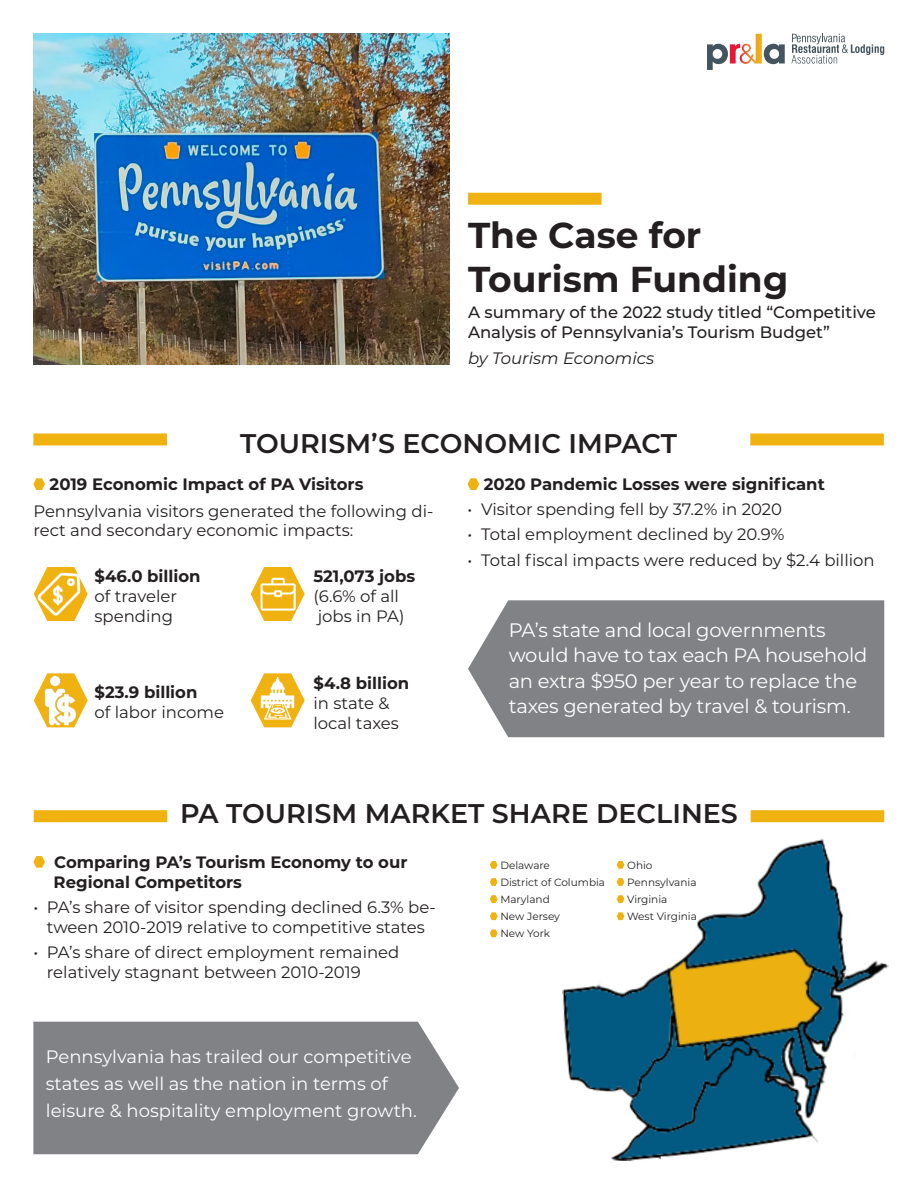
<style>
.page{position:relative;width:918px;height:1188px;background:#fff}
.page>*{position:absolute;margin:0;border:0;box-sizing:border-box;transform-origin:0 0}
.t1{font:700 36px/43.2px "Montserrat";color:#231f20}
.t2{font:600 27px "Montserrat";color:#231f20}
.body_text{font:19.5px/25.5px "Montserrat";letter-spacing:-.01em;color:#fff}
.body_text-2{font:18px/27px "Montserrat";color:#fff}
.bullettext{font:16.5px/19.8px "Montserrat";color:#231f20;text-align:center}
.body_text-3{font:16.5px/19.8px "Montserrat";color:#231f20}
.subhead1{font:700 16.5px/19.8px "Montserrat";color:#231f20}
.t3{font:500 16.5px/19.8px "Montserrat";color:#231f20}
.t4{font:italic 16.5px "Montserrat";color:#231f20}
.body_text-4{font:10.5px "Montserrat";color:#231f20}
.s1{font-weight:700}
</style>
<div class="page">
<img style="left:34px;top:34px;width:415px;height:330px">
<div style="left:468px;top:193px;width:134px;height:12px;background:#efb211"></div>
<svg style="left:791px;top:34px;width:93px;height:30px"></svg>
<svg style="left:707px;top:34px;width:78px;height:36px"></svg>
<div style="left:34px;top:810px;width:133px;height:12px;background:#efb211"></div>
<div style="left:751px;top:810px;width:133px;height:12px;background:#efb211"></div>
<svg style="left:34px;top:567px;width:54px;height:54px"></svg>
<div style="left:33px;top:433px;width:134px;height:12px;background:#efb211"></div>
<div style="left:750px;top:433px;width:134px;height:12px;background:#efb211"></div>
<svg style="left:33px;top:478px;width:12px;height:12px"></svg>
<svg style="left:468px;top:478px;width:11px;height:12px"></svg>
<div style="left:468px;top:600px;width:416px;height:137px;background:#808285"></div>
<img style="left:562px;top:838px;width:327px;height:324px">
<svg style="left:490px;top:861px;width:8px;height:8px"></svg>
<svg style="left:490px;top:878px;width:8px;height:8px"></svg>
<svg style="left:490px;top:895px;width:8px;height:8px"></svg>
<svg style="left:490px;top:912px;width:8px;height:8px"></svg>
<svg style="left:490px;top:929px;width:8px;height:8px"></svg>
<svg style="left:33px;top:856px;width:12px;height:12px"></svg>
<div style="left:33px;top:1022px;width:426px;height:132px;background:#808285"></div>
<svg style="left:617px;top:861px;width:7px;height:8px"></svg>
<svg style="left:617px;top:878px;width:7px;height:8px"></svg>
<svg style="left:617px;top:895px;width:7px;height:8px"></svg>
<svg style="left:617px;top:912px;width:7px;height:8px"></svg>
<svg style="left:251px;top:567px;width:54px;height:54px"></svg>
<svg style="left:251px;top:673px;width:54px;height:54px"></svg>
<img style="left:259px;top:578px;width:37px;height:32px">
<img style="left:34px;top:673px;width:54px;height:54px">
<img style="left:38px;top:573px;width:42px;height:42px">
<img style="left:261px;top:678px;width:34px;height:42px">
<p class="t1" style="left:468px;top:212px;width:322px">The Case for<br>Tourism Funding</p>
<p class="t3" style="left:468px;top:302px;width:410px">A summary of the 2022 study titled “Competitive<br>Analysis of Pennsylvania’s Tourism Budget”</p>
<p class="t4" style="left:468px;top:347px;width:188px">by Tourism Economics</p>
<p class="t2" style="left:240px;top:424px;width:438px">TOURISM’S ECONOMIC IMPACT</p>
<p class="subhead1" style="left:50px;top:473px;width:315px">2019 Economic Impact of PA Visitors</p>
<p class="body_text-3" style="left:33px;top:500px;width:402px">Pennsylvania visitors generated the following di&shy;rect and secondary economic impacts:</p>
<p class="subhead1" style="left:484px;top:473px;width:342px">2020 Pandemic Losses were significant</p>
<p class="bullettext" style="left:468px;top:499px;width:316px">• Visitor spending fell by 37.2% in 2020</p>
<p class="bullettext" style="left:468px;top:524px;width:318px">• Total employment declined by 20.9%</p>
<p class="bullettext" style="left:468px;top:549px;width:409px">• Total fiscal impacts were reduced by $2.4 billion</p>
<p class="body_text-3" style="left:94px;top:566px;width:108px"><span class="s1">$46.0 billion </span>of traveler spending</p>
<p class="body_text-3" style="left:313px;top:566px;width:103px"><span class="s1">521,073 jobs </span>(6.6% of all jobs in PA)</p>
<p class="body_text" style="left:509px;top:616px;width:360px">PA’s state and local governments would have to tax each PA household an extra $950 per year to replace the taxes generated by travel &amp; tourism.</p>
<p class="body_text-3" style="left:313px;top:673px;width:97px"><span class="s1">$4.8 billion </span>in state &amp; local taxes</p>
<p class="body_text-3" style="left:94px;top:682px;width:131px"><span class="s1">$23.9 billion<br></span>of labor income</p>
<p class="t2" style="left:180px;top:795px;width:559px">PA TOURISM MARKET SHARE DECLINES</p>
<p class="subhead1" style="left:54px;top:851px;width:355px">Comparing PA’s Tourism Economy to our<br>Regional Competitors</p>
<p class="bullettext" style="left:33px;top:896px;width:404px">• PA’s share of visitor spending declined 6.3% be&shy;tween 2010-2019 relative to competitive states</p>
<p class="bullettext" style="left:47px;top:941px;width:354px;text-align:left;text-indent:-14px">• PA’s share of direct employment remained relatively stagnant between 2010-2019</p>
<p class="body_text-2" style="left:46px;top:1042px;width:373px">Pennsylvania has trailed our competitive states as well as the nation in terms of leisure &amp; hospitality employment growth.</p>
<p class="body_text-4" style="left:500px;top:858px;width:51px">Delaware</p>
<p class="body_text-4" style="left:500px;top:875px;width:106px">District of Columbia</p>
<p class="body_text-4" style="left:500px;top:892px;width:51px">Maryland</p>
<p class="body_text-4" style="left:500px;top:909px;width:61px">New Jersey</p>
<p class="body_text-4" style="left:500px;top:926px;width:51px">New York</p>
<p class="body_text-4" style="left:627px;top:858px;width:27px">Ohio</p>
<p class="body_text-4" style="left:627px;top:875px;width:71px">Pennsylvania</p>
<p class="body_text-4" style="left:627px;top:892px;width:42px">Virginia</p>
<p class="body_text-4" style="left:627px;top:909px;width:71px">West Virginia</p>
</div>
